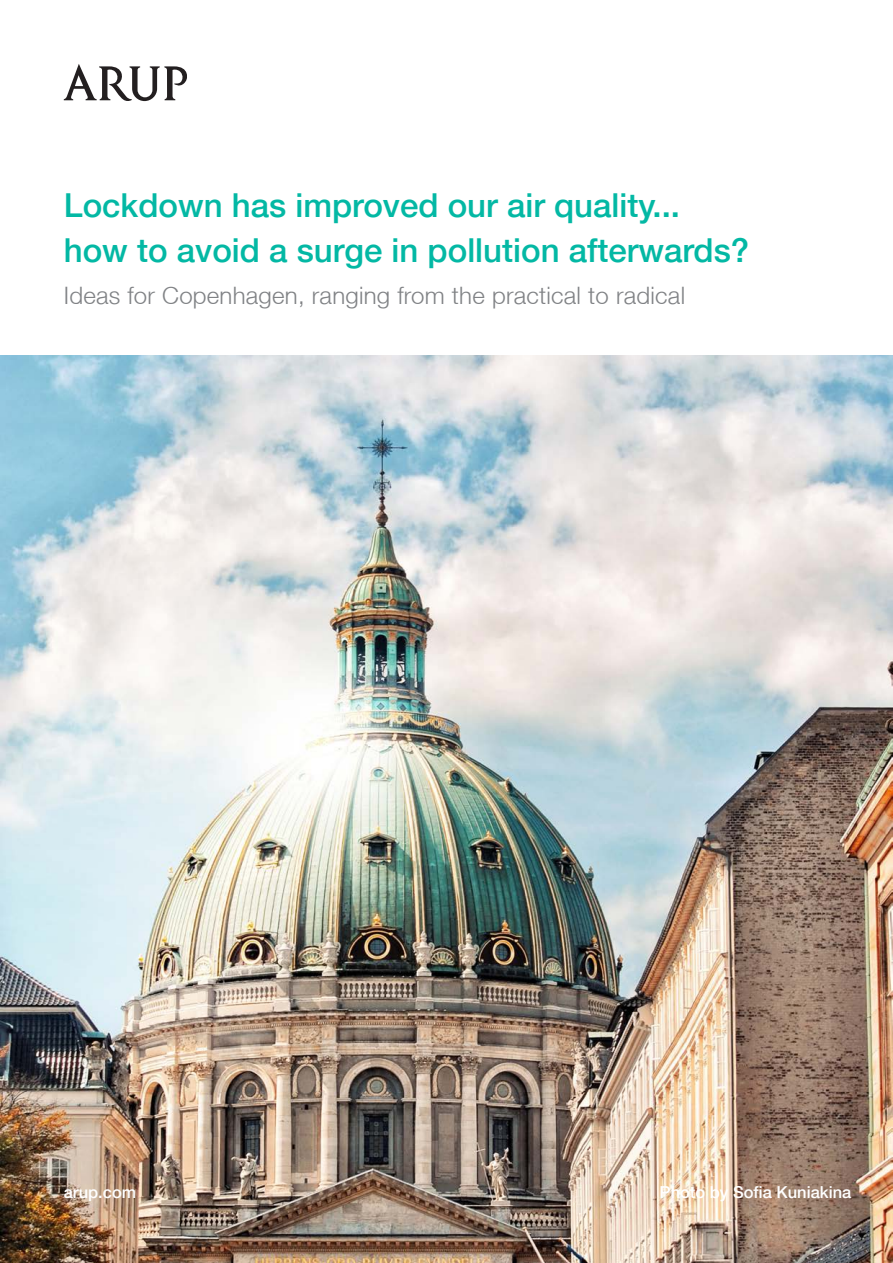
<style>
.page{position:relative;width:893px;height:1263px;background:#fff}
.page>*{position:absolute;margin:0;border:0;box-sizing:border-box;transform-origin:0 0}
.t1{font:500 33px "Helvetica Neue LT";color:#03b8a4}
.t2{font:300 24px "Helvetica Neue LT";letter-spacing:.01em;color:#808285}
.arup_com{font:500 16.5px "Helvetica Neue LT";color:#fff}
</style>
<div class="page">
<img style="left:0;top:356px;width:893px;height:907px">
<svg style="left:64px;top:64px;width:123px;height:37px"></svg>
<p class="t1" style="left:64px;top:186px;width:618px">Lockdown has improved our air quality...</p>
<p class="t1" style="left:64px;top:231px;width:687px">how to avoid a surge in pollution afterwards?</p>
<p class="t2" style="left:64px;top:281px;width:623px">Ideas for Copenhagen, ranging from the practical to radical</p>
<p class="arup_com" style="left:64px;top:1182px;width:74px">arup.com</p>
<p class="arup_com" style="left:660px;top:1182px;width:193px">Photo by Sofia Kuniakina</p>
</div>
